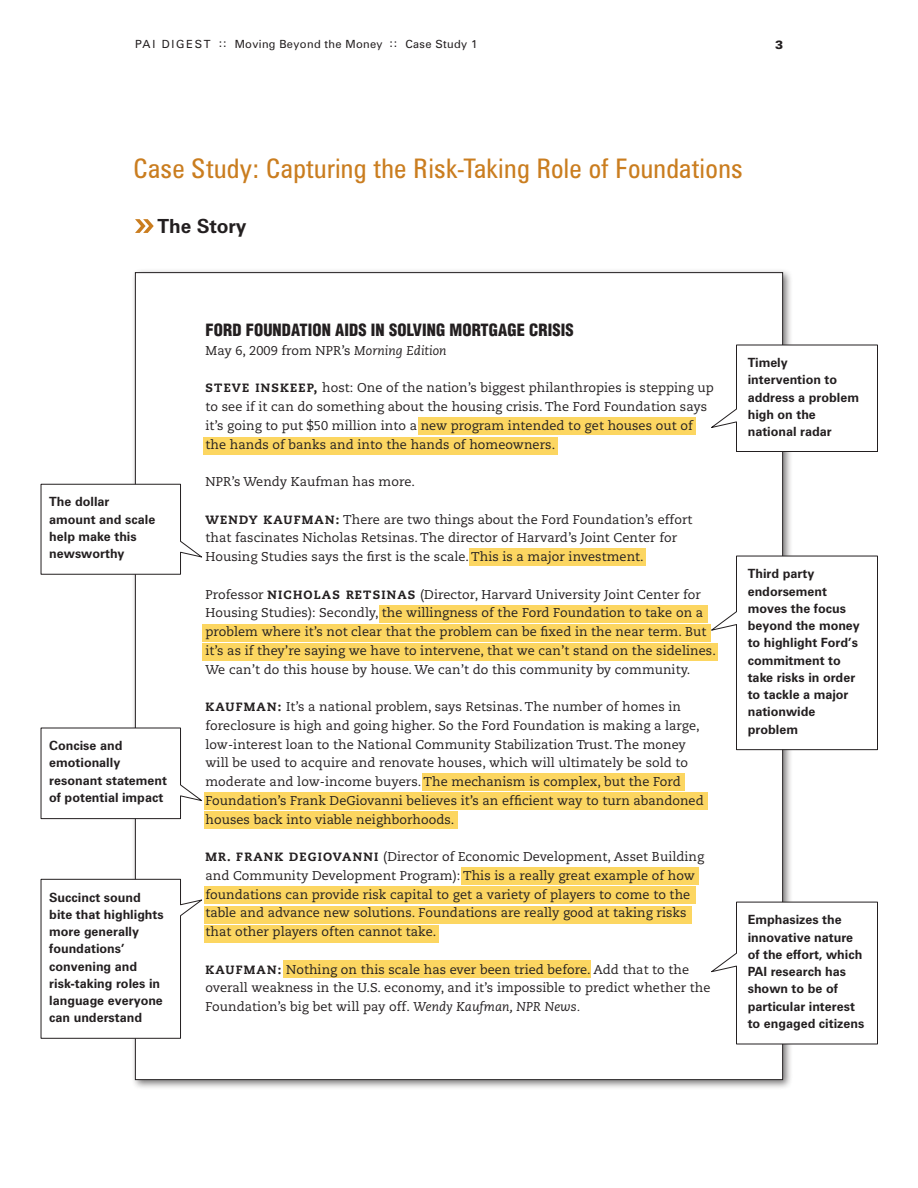
<style>
.page{position:relative;width:918px;height:1188px;background:#fff}
.page>*{position:absolute;margin:0;border:0;box-sizing:border-box;transform-origin:0 0}
.t1{font:condensed 27px "Zurich BT";letter-spacing:.01em;color:#ca7d1f}
.t2{font:700 19.5px "Zurich BT";letter-spacing:-.005em;color:#231f20}
.t3{font:900 condensed 16.5px "Helvetica";letter-spacing:.005em;color:#231f20}
.t4{font:12.75px/18.8px "Caecilia";letter-spacing:.005em;color:#231f20}
.t5{font:700 12.75px/17.2px "Zurich BT";color:#231f20}
.t6{font:900 12px "Zurich BT";color:#231f20}
.t7{font:11.25px "Zurich BT";letter-spacing:.03em;color:#231f20}
.s1{font-style:italic}
.s2{font-weight:800;font-size:12px}
</style>
<div class="page">
<div style="left:131px;top:269px;width:662px;height:821px;background:#231f20;opacity:.6"></div>
<div style="left:135px;top:273px;width:648px;height:807px;background:#fff"></div>
<svg style="left:40px;top:879px;width:162px;height:160px"></svg>
<svg style="left:40px;top:727px;width:162px;height:92px"></svg>
<svg style="left:40px;top:483px;width:162px;height:92px"></svg>
<div style="left:418px;top:417px;width:278px;height:18px;background:#fcd661"></div>
<div style="left:203px;top:437px;width:354px;height:18px;background:#fcd661"></div>
<div style="left:470px;top:548px;width:176px;height:18px;background:#fcd661"></div>
<div style="left:380px;top:605px;width:328px;height:18px;background:#fcd661"></div>
<div style="left:202px;top:624px;width:509px;height:18px;background:#fcd661"></div>
<div style="left:202px;top:643px;width:515px;height:18px;background:#fcd661"></div>
<div style="left:422px;top:773px;width:263px;height:18px;background:#fcd661"></div>
<div style="left:204px;top:792px;width:504px;height:18px;background:#fcd661"></div>
<div style="left:204px;top:811px;width:253px;height:18px;background:#fcd661"></div>
<div style="left:461px;top:867px;width:238px;height:18px;background:#fcd661"></div>
<div style="left:204px;top:886px;width:492px;height:18px;background:#fcd661"></div>
<div style="left:204px;top:906px;width:488px;height:18px;background:#fcd661"></div>
<div style="left:204px;top:925px;width:234px;height:18px;background:#fcd661"></div>
<div style="left:284px;top:960px;width:307px;height:18px;background:#fcd661"></div>
<svg style="left:135px;top:219px;width:19px;height:14px"></svg>
<svg style="left:711px;top:555px;width:167px;height:195px"></svg>
<svg style="left:711px;top:901px;width:167px;height:144px"></svg>
<svg style="left:711px;top:344px;width:167px;height:108px"></svg>
<p class="t7" style="left:135px;top:37px;width:344px">PA I D I G E S T :: Moving Beyond the Money :: Case Study 1</p>
<p class="t6" style="left:775px;top:37px;width:9px">3</p>
<p class="t1" style="left:134px;top:152px;width:611px">Case Study: Capturing the Risk-Taking Role of Foundations</p>
<p class="t2" style="left:158px;top:214px;width:90px">The Story</p>
<p class="t5" style="left:49px;top:493px;width:108px">The dollar amount and scale help make this newsworthy</p>
<p class="t5" style="left:49px;top:737px;width:119px">Concise and emotionally resonant statement of potential impact</p>
<p class="t5" style="left:49px;top:888px;width:116px">Succinct sound bite that highlights more generally foundations’ convening and risk-taking roles in language everyone can understand</p>
<p class="t3" style="left:206px;top:320px;width:370px">FORD FOUNDATION AIDS IN SOLVING MORTGAGE CRISIS</p>
<p class="t4" style="left:206px;top:341px;width:243px">May 6, 2009 from NPR’s <span class="s1">Morning Edition</span></p>
<p class="t4" style="left:206px;top:379px;width:510px"><span class="s2">STEVE INSKEEP,</span> host: One of the nation’s biggest philanthropies is stepping up to see if it can do something about the housing crisis. The Ford Foundation says it’s going to put $50 million into a new program intended to get houses out of the hands of banks and into the hands of homeowners.</p>
<p class="t4" style="left:206px;top:473px;width:211px">NPR’s Wendy Kaufman has more.</p>
<p class="t4" style="left:206px;top:510px;width:489px"><span class="s2">WENDY KAUFMAN:</span> There are two things about the Ford Foundation’s effort that fascinates Nicholas Retsinas. The director of Harvard’s Joint Center for<br>Housing Studies says the first is the scale. This is a major investment.</p>
<p class="t4" style="left:206px;top:585px;width:512px">Professor <span class="s2">NICHOLAS RETSINAS</span> (Director, Harvard University Joint Center for Housing Studies): Secondly, the willingness of the Ford Foundation to take on a problem where it’s not clear that the problem can be fixed in the near term. But it’s as if they’re saying we have to intervene, that we can’t stand on the sidelines.<br>We can’t do this house by house. We can’t do this community by community.</p>
<p class="t4" style="left:206px;top:698px;width:500px"><span class="s2">KAUFMAN:</span> It’s a national problem, says Retsinas. The number of homes in foreclosure is high and going higher. So the Ford Foundation is making a large, low-interest loan to the National Community Stabilization Trust. The money will be used to acquire and renovate houses, which will ultimately be sold to moderate and low-income buyers. The mechanism is complex, but the Ford Foundation’s Frank DeGiovanni believes it’s an efficient way to turn abandoned houses back into viable neighborhoods.</p>
<p class="t4" style="left:206px;top:848px;width:500px"><span class="s2">MR. FRANK DEGIOVANNI</span> (Director of Economic Development, Asset Building and Community Development Program): This is a really great example of how foundations can provide risk capital to get a variety of players to come to the table and advance new solutions. Foundations are really good at taking risks that other players often cannot take.</p>
<p class="t4" style="left:206px;top:960px;width:507px"><span class="s2">KAUFMAN:</span> Nothing on this scale has ever been tried before. Add that to the overall weakness in the U.S. economy, and it’s impossible to predict whether the<br>Foundation’s big bet will pay off. <span class="s1">Wendy Kaufman, NPR News.</span></p>
<p class="t5" style="left:748px;top:354px;width:113px">Timely intervention to address a problem high on the national radar</p>
<p class="t5" style="left:748px;top:565px;width:114px">Third party endorsement moves the focus beyond the money to highlight Ford’s commitment to take risks in order to tackle a major nationwide problem</p>
<p class="t5" style="left:748px;top:911px;width:118px">Emphasizes the innovative nature of the effort, which<br>PAI research has shown to be of particular interest to engaged citizens</p>
</div>
